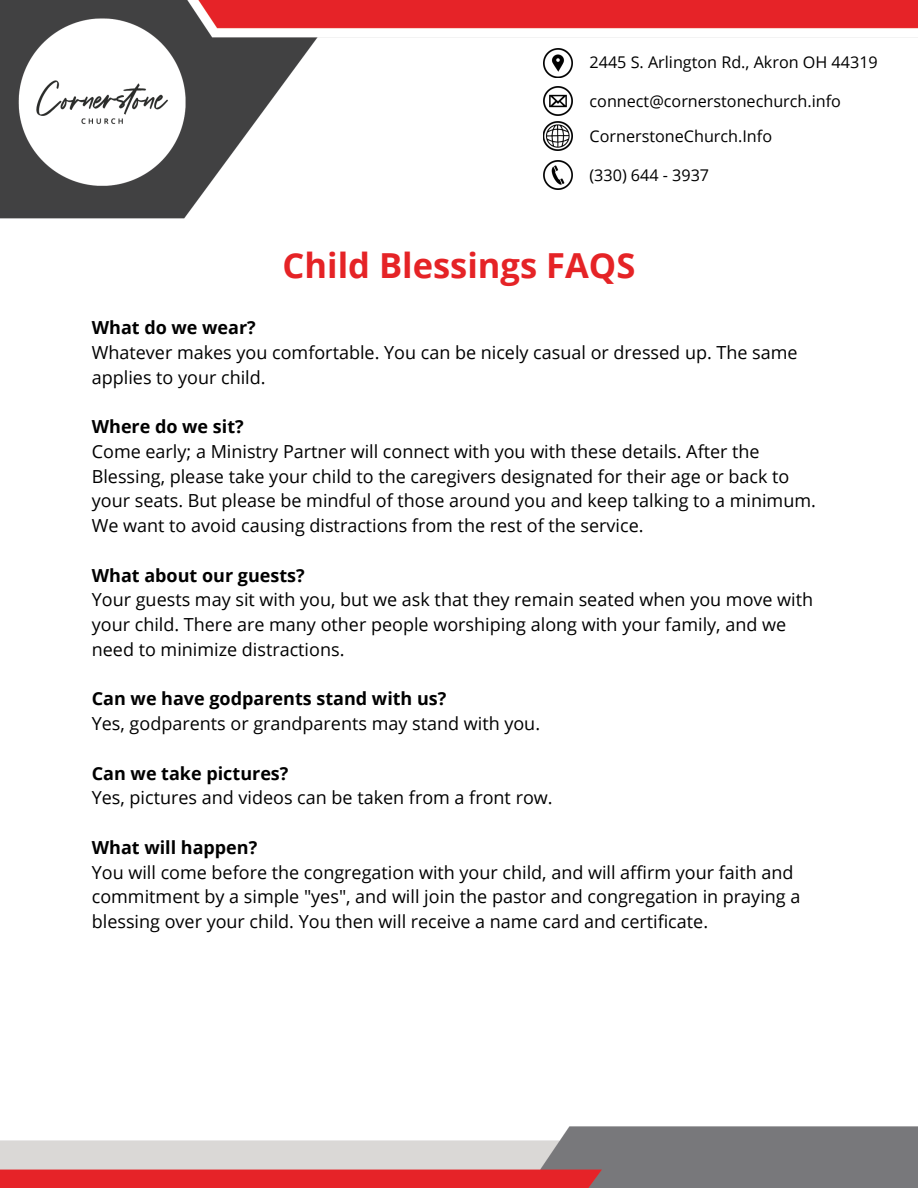
<style>
.page{position:relative;width:918px;height:1188px;background:#fff}
.page>*{position:absolute;margin:0;border:0;box-sizing:border-box;transform-origin:0 0}
.t1{font:700 34.5px "Open Sans";color:#e52326}
.t2{font:18px/24.8px "Open Sans";color:#000}
.t3{font:700 18px "Open Sans";color:#000}
.t4{font:16.2px "Open Sans";color:#000}
</style>
<div class="page">
<img style="left:0;top:0;width:918px;height:219px">
<img style="left:543px;top:48px;width:29px;height:29px">
<img style="left:543px;top:122px;width:29px;height:29px">
<img style="left:543px;top:87px;width:29px;height:29px">
<img style="left:543px;top:161px;width:29px;height:29px">
<img style="left:0;top:1126px;width:918px;height:62px">
<p class="t4" style="left:590px;top:50px;width:290px">2445 S. Arlington Rd., Akron OH 44319</p>
<p class="t4" style="left:590px;top:89px;width:253px">connect@cornerstonechurch.info</p>
<p class="t4" style="left:590px;top:125px;width:184px">CornerstoneChurch.Info</p>
<p class="t4" style="left:590px;top:163px;width:121px">(330) 644 - 3937</p>
<p class="t1" style="left:283px;top:242px;width:354px">Child Blessings FAQS</p>
<p class="t3" style="left:92px;top:315px;width:166px">What do we wear?</p>
<p class="t2" style="left:92px;top:340px;width:707px">Whatever makes you comfortable. You can be nicely casual or dressed up. The same applies to your child.</p>
<p class="t3" style="left:92px;top:414px;width:153px">Where do we sit?</p>
<p class="t2" style="left:92px;top:439px;width:726px">Come early; a Ministry Partner will connect with you with these details. After the Blessing, please take your child to the caregivers designated for their age or back to your seats. But please be mindful of those around you and keep talking to a minimum.<br>We want to avoid causing distractions from the rest of the service.</p>
<p class="t3" style="left:92px;top:562px;width:214px">What about our guests?</p>
<p class="t2" style="left:92px;top:587px;width:723px">Your guests may sit with you, but we ask that they remain seated when you move with your child. There are many other people worshiping along with your family, and we need to minimize distractions.</p>
<p class="t3" style="left:92px;top:686px;width:356px">Can we have godparents stand with us?</p>
<p class="t2" style="left:92px;top:711px;width:450px">Yes, godparents or grandparents may stand with you.</p>
<p class="t3" style="left:92px;top:760px;width:198px">Can we take pictures?</p>
<p class="t2" style="left:92px;top:785px;width:462px">Yes, pictures and videos can be taken from a front row.</p>
<p class="t3" style="left:92px;top:835px;width:167px">What will happen?</p>
<p class="t2" style="left:92px;top:859px;width:710px">You will come before the congregation with your child, and will affirm your faith and commitment by a simple "yes", and will join the pastor and congregation in praying a blessing over your child. You then will receive a name card and certificate.</p>
</div>
